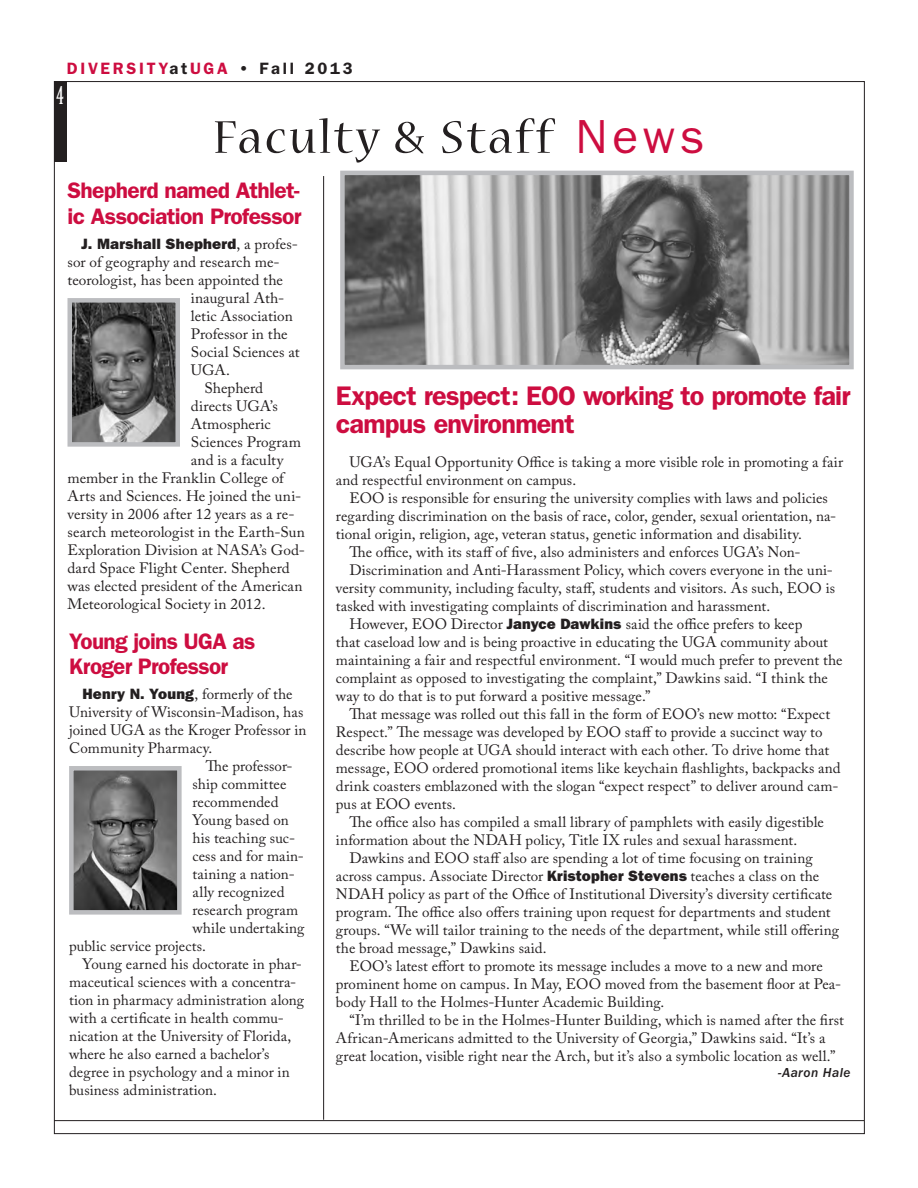
<style>
.page{position:relative;width:918px;height:1188px;background:#fff}
.page>*{position:absolute;margin:0;border:0;box-sizing:border-box;transform-origin:0 0}
.t1{font:51px "Nueva Std";letter-spacing:.05em;color:#231f20}
.Headline-Diversity{font:600 27px/28.5px "Franklin Gothic";letter-spacing:-.03em;color:#cd0d40}
.t2{font:24px "Birch Std";color:#fff}
.Subhead-Diversity{font:600 22.5px/25.5px "Franklin Gothic";letter-spacing:-.03em;color:#cd0d40}
.t3{font:600 16.5px "Franklin Gothic";letter-spacing:.165em;color:#cd0d40}
.Body_Text-Diversity{font:15px/18px "Adobe Caslon Pro";letter-spacing:.01em;color:#231f20}
.Body_Text-Diversity-2{font:800 15px "Franklin Gothic";letter-spacing:.01em;color:#231f20}
.Credit_Diversity{font:italic 500 13.5px "Franklin Gothic";letter-spacing:.03em;color:#231f20}
.s1{color:#231f20}
.s2{font-family:"Franklin Gothic";font-size:48px;color:#cd0d40}
.s3{font-family:"Adobe Caslon Pro";font-weight:400}
.s4{font-family:"Franklin Gothic";font-weight:800}
</style>
<div class="page">
<hr style="left:54px;top:1120px;width:810px;height:1px;background:#231f20">
<div style="left:54px;top:81px;width:13px;height:81px;background:#231f20"></div>
<hr style="left:323px;top:176px;width:1px;height:944px;background:#231f20">
<img style="left:73px;top:303px;width:102px;height:139px">
<div style="left:68px;top:298px;width:112px;height:149px;border:4px solid #bcbdc0"></div>
<img style="left:74px;top:771px;width:103px;height:139px">
<div style="left:69px;top:766px;width:113px;height:149px;border:4px solid #bcbdc0"></div>
<img style="left:345px;top:176px;width:504px;height:188px">
<div style="left:340px;top:171px;width:514px;height:198px;border:4px solid #bcbdc0"></div>
<p class="t3" style="left:67px;top:58px;width:287px">DIVERSITY<span class="s1">at</span>UGA <span class="s1">• Fall 2013</span></p>
<p class="t2" style="left:57px;top:81px;width:8px">4</p>
<p class="t1" style="left:213px;top:114px;width:493px">Faculty &amp; Staff <span class="s2">News</span></p>
<p class="Subhead-Diversity" style="left:68px;top:178px;width:236px">Shepherd named Athlet&shy;ic Association Professor</p>
<p class="Body_Text-Diversity-2" style="left:81px;top:235px;width:218px">J. Marshall Shepherd<span class="s3">, a profes-</span></p>
<p class="Body_Text-Diversity" style="left:68px;top:252px;width:214px">sor of geography and research me-</p>
<p class="Body_Text-Diversity" style="left:68px;top:270px;width:217px">teorologist, has been appointed the</p>
<p class="Body_Text-Diversity" style="left:191px;top:288px;width:95px">inaugural Ath-</p>
<p class="Body_Text-Diversity" style="left:191px;top:306px;width:104px">letic Association</p>
<p class="Body_Text-Diversity" style="left:191px;top:324px;width:99px">Professor in the</p>
<p class="Body_Text-Diversity" style="left:191px;top:342px;width:111px">Social Sciences at</p>
<p class="Body_Text-Diversity" style="left:191px;top:360px;width:41px">UGA.</p>
<p class="Body_Text-Diversity" style="left:205px;top:378px;width:60px">Shepherd</p>
<p class="Body_Text-Diversity" style="left:191px;top:396px;width:89px">directs UGA’s</p>
<p class="Body_Text-Diversity" style="left:191px;top:414px;width:82px">Atmospheric</p>
<p class="Body_Text-Diversity" style="left:191px;top:432px;width:112px">Sciences Program</p>
<p class="Body_Text-Diversity" style="left:191px;top:450px;width:94px">and is a faculty</p>
<p class="Body_Text-Diversity" style="left:68px;top:468px;width:218px">member in the Franklin College of</p>
<p class="Body_Text-Diversity" style="left:68px;top:486px;width:235px">Arts and Sciences. He joined the uni-</p>
<p class="Body_Text-Diversity" style="left:68px;top:504px;width:229px">versity in 2006 after 12 years as a re-</p>
<p class="Body_Text-Diversity" style="left:68px;top:522px;width:239px">search meteorologist in the Earth-Sun</p>
<p class="Body_Text-Diversity" style="left:68px;top:540px;width:239px">Exploration Division at NASA’s God-</p>
<p class="Body_Text-Diversity" style="left:68px;top:558px;width:224px">dard Space Flight Center. Shepherd</p>
<p class="Body_Text-Diversity" style="left:68px;top:576px;width:237px">was elected president of the American</p>
<p class="Body_Text-Diversity" style="left:68px;top:594px;width:200px">Meteorological Society in 2012.</p>
<p class="Subhead-Diversity" style="left:69px;top:628px;width:188px">Young joins UGA as<br>Kroger Professor</p>
<p class="Body_Text-Diversity" style="left:69px;top:685px;width:239px;text-indent:14px"><span class="s4">Henry N. Young</span>, formerly of the<br>University of Wisconsin-Madison, has joined UGA as the Kroger Professor in<br>Community Pharmacy.</p>
<p class="Body_Text-Diversity" style="left:206px;top:757px;width:88px">The professor-</p>
<p class="Body_Text-Diversity" style="left:192px;top:775px;width:96px">ship committee</p>
<p class="Body_Text-Diversity" style="left:192px;top:793px;width:88px">recommended</p>
<p class="Body_Text-Diversity" style="left:192px;top:811px;width:98px">Young based on</p>
<p class="Body_Text-Diversity" style="left:192px;top:829px;width:104px">his teaching suc-</p>
<p class="Body_Text-Diversity" style="left:192px;top:847px;width:113px">cess and for main-</p>
<p class="Body_Text-Diversity" style="left:192px;top:865px;width:104px">taining a nation-</p>
<p class="Body_Text-Diversity" style="left:192px;top:883px;width:94px">ally recognized</p>
<p class="Body_Text-Diversity" style="left:192px;top:901px;width:107px">research program</p>
<p class="Body_Text-Diversity" style="left:192px;top:919px;width:114px">while undertaking</p>
<p class="Body_Text-Diversity" style="left:69px;top:937px;width:138px">public service projects.</p>
<p class="Body_Text-Diversity" style="left:69px;top:955px;width:237px;text-indent:14px">Young earned his doctorate in phar&shy;maceutical sciences with a concentra&shy;tion in pharmacy administration along with a certificate in health commu&shy;nication at the University of Florida, where he also earned a bachelor’s degree in psychology and a minor in business administration.</p>
<p class="Headline-Diversity" style="left:336px;top:381px;width:516px">Expect respect: EOO working to promote fair campus environment</p>
<p class="Body_Text-Diversity" style="left:336px;top:453px;width:509px;text-indent:14px">UGA’s Equal Opportunity Office is taking a more visible role in promoting a fair and respectful environment on campus.</p>
<p class="Body_Text-Diversity" style="left:336px;top:489px;width:502px;text-indent:14px">EOO is responsible for ensuring the university complies with laws and policies regarding discrimination on the basis of race, color, gender, sexual orientation, na&shy;tional origin, religion, age, veteran status, genetic information and disability.</p>
<p class="Body_Text-Diversity" style="left:349px;top:543px;width:453px">The office, with its staff of five, also administers and enforces UGA’s Non-</p>
<p class="Body_Text-Diversity" style="left:336px;top:561px;width:501px;text-indent:13px">Discrimination and Anti-Harassment Policy, which covers everyone in the uni&shy;versity community, including faculty, staff, students and visitors. As such, EOO is tasked with investigating complaints of discrimination and harassment.</p>
<p class="Body_Text-Diversity" style="left:336px;top:615px;width:508px;text-indent:14px">However, EOO Director <span class="s4">Janyce Dawkins</span> said the office prefers to keep<br>that caseload low and is being proactive in educating the UGA community about maintaining a fair and respectful environment. “I would much prefer to prevent the complaint as opposed to investigating the complaint,” Dawkins said. “I think the way to do that is to put forward a positive message.”</p>
<p class="Body_Text-Diversity" style="left:336px;top:705px;width:506px;text-indent:14px">That message was rolled out this fall in the form of EOO’s new motto: “Expect Respect.” The message was developed by EOO staff to provide a succinct way to describe how people at UGA should interact with each other. To drive home that message, EOO ordered promotional items like keychain flashlights, backpacks and drink coasters emblazoned with the slogan “expect respect” to deliver around cam&shy;pus at EOO events.</p>
<p class="Body_Text-Diversity" style="left:336px;top:813px;width:490px;text-indent:14px">The office also has compiled a small library of pamphlets with easily digestible information about the NDAH policy, Title IX rules and sexual harassment.</p>
<p class="Body_Text-Diversity" style="left:336px;top:849px;width:505px;text-indent:14px">Dawkins and EOO staff also are spending a lot of time focusing on training across campus. Associate Director <span class="s4">Kristopher Stevens</span> teaches a class on the NDAH policy as part of the Office of Institutional Diversity’s diversity certificate program. The office also offers training upon request for departments and student groups. “We will tailor training to the needs of the department, while still offering the broad message,” Dawkins said.</p>
<p class="Body_Text-Diversity" style="left:336px;top:957px;width:507px;text-indent:14px">EOO’s latest effort to promote its message includes a move to a new and more prominent home on campus. In May, EOO moved from the basement floor at Pea&shy;body Hall to the Holmes-Hunter Academic Building.</p>
<p class="Body_Text-Diversity" style="left:336px;top:1011px;width:510px;text-indent:14px">“I’m thrilled to be in the Holmes-Hunter Building, which is named after the first<br>African-Americans admitted to the University of Georgia,” Dawkins said. “It’s a great location, visible right near the Arch, but it’s also a symbolic location as well.”</p>
<p class="Credit_Diversity" style="left:778px;top:1065px;width:74px">-Aaron Hale</p>
</div>
